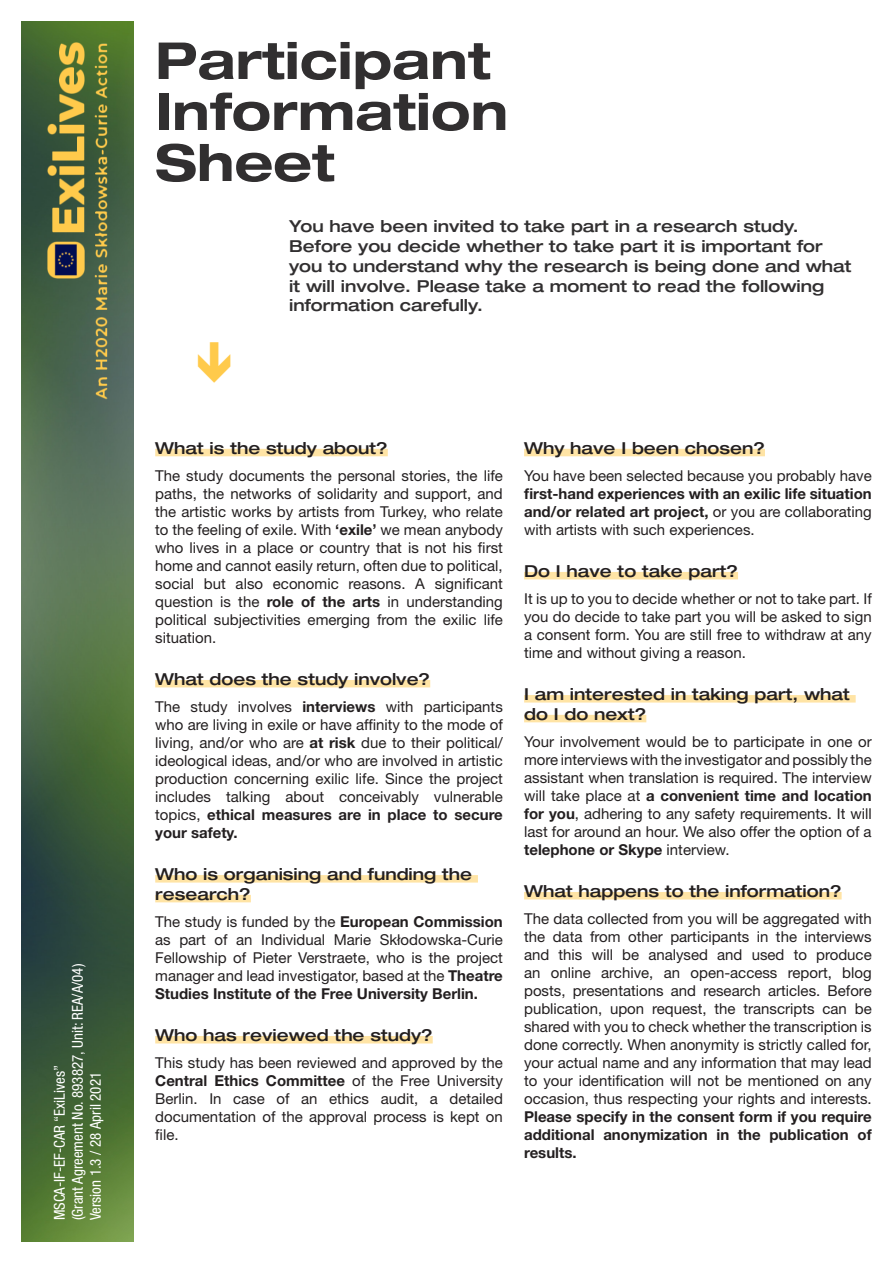
<style>
.page{position:relative;width:893px;height:1263px;background:#fff}
.page>*{position:absolute;margin:0;border:0;box-sizing:border-box;transform-origin:0 0}
.t1{font:700 expanded 51px/51px "Helvetica Neue LT Std";color:#312f30}
.Intro_Style{font:500 expanded 16.5px/19.8px "Helvetica Neue LT Std";color:#312f30}
.Subbheading{font:500 expanded 16.5px/19.8px "Helvetica Neue LT Std";color:#231f20}
.Body_style{font:15px/18px "Helvetica Neue LT Std";color:#231f20;text-align:justify}
.t2{font:condensed 15px "Helvetica Neue LT Std";color:#fff}
.s1{font-weight:700}
</style>
<div class="page">
<img style="left:21px;top:21px;width:113px;height:1221px">
<img style="left:91px;top:43px;width:17px;height:357px">
<img style="left:47px;top:43px;width:44px;height:304px">
<div style="left:155px;top:449px;width:233px;height:7px;background:#ffe4a5"></div>
<div style="left:155px;top:680px;width:275px;height:7px;background:#ffe4a5"></div>
<div style="left:155px;top:875px;width:323px;height:7px;background:#ffe4a5"></div>
<div style="left:155px;top:895px;width:96px;height:7px;background:#ffe4a5"></div>
<div style="left:155px;top:1036px;width:278px;height:7px;background:#ffe4a5"></div>
<div style="left:524px;top:449px;width:241px;height:7px;background:#ffe4a5"></div>
<div style="left:524px;top:572px;width:214px;height:7px;background:#ffe4a5"></div>
<div style="left:524px;top:695px;width:332px;height:7px;background:#ffe4a5"></div>
<div style="left:524px;top:715px;width:122px;height:7px;background:#ffe4a5"></div>
<div style="left:524px;top:892px;width:318px;height:7px;background:#ffe4a5"></div>
<p class="t2" style="left:69px;top:1220px;width:258px;rotate:-90deg">(Grant Agreement No. 893827, Unit: REA/A/04)</p>
<p class="t2" style="left:51px;top:1220px;width:157px;rotate:-90deg">MSCA-IF-EF-CAR “ExiLives”</p>
<p class="t2" style="left:87px;top:1220px;width:150px;rotate:-90deg">Version 1.3 / 28 April 2021</p>
<p class="t1" style="left:155px;top:34px;width:355px">Participant<br>Information<br>Sheet</p>
<p class="Intro_Style" style="left:289px;top:216px;width:564px">You have been invited to take part in a research study.<br>Before you decide whether to take part it is important for you to understand why the research is being done and what it will involve. Please take a moment to read the following information carefully.</p>
<p class="Subbheading" style="left:155px;top:438px;width:234px">What is the study about?</p>
<p class="Body_style" style="left:155px;top:466px;width:349px">The study documents the personal stories, the life paths, the networks of solidarity and support, and the artistic works by artists from Turkey, who relate to the feeling of exile. With <span class="s1">‘exile’</span> we mean anybody who lives in a place or country that is not his first home and cannot easily return, often due to political, social but also economic reasons. A significant question is the <span class="s1">role of the arts</span> in understanding political subjectivities emerging from the exilic life situation.</p>
<p class="Subbheading" style="left:155px;top:669px;width:276px">What does the study involve?</p>
<p class="Body_style" style="left:155px;top:697px;width:349px">The study involves <span class="s1">interviews</span> with participants who are living in exile or have affinity to the mode of living, and/or who are <span class="s1">at risk</span> due to their political/ ideological ideas, and/or who are involved in artistic production concerning exilic life. Since the project includes talking about conceivably vulnerable topics, <span class="s1">ethical measures are in place to secure your safety.</span></p>
<p class="Subbheading" style="left:155px;top:864px;width:318px">Who is organising and funding the research?</p>
<p class="Body_style" style="left:155px;top:912px;width:349px">The study is funded by the <span class="s1">European Commission </span>as part of an Individual Marie Skłodowska-Curie Fellowship of Pieter Verstraete, who is the project manager and lead investigator, based at the <span class="s1">Theatre Studies Institute of the Free University Berlin.</span></p>
<p class="Subbheading" style="left:155px;top:1025px;width:279px">Who has reviewed the study?</p>
<p class="Body_style" style="left:155px;top:1053px;width:349px">This study has been reviewed and approved by the <span class="s1">Central Ethics Committee</span> of the Free University Berlin. In case of an ethics audit, a detailed documentation of the approval process is kept on file.</p>
<p class="Subbheading" style="left:524px;top:438px;width:242px">Why have I been chosen?</p>
<p class="Body_style" style="left:524px;top:466px;width:349px">You have been selected because you probably have <span class="s1">first-hand experiences with an exilic life situation and/or related art project,</span> or you are collaborating with artists with such experiences.</p>
<p class="Subbheading" style="left:524px;top:561px;width:215px">Do I have to take part?</p>
<p class="Body_style" style="left:524px;top:589px;width:349px">It is up to you to decide whether or not to take part. If you do decide to take part you will be asked to sign a consent form. You are still free to withdraw at any time and without giving a reason.</p>
<p class="Subbheading" style="left:524px;top:684px;width:327px">I am interested in taking part, what do I do next?</p>
<p class="Body_style" style="left:524px;top:732px;width:349px">Your involvement would be to participate in one or more interviews with the investigator and possibly the assistant when translation is required. The interview will take place at <span class="s1">a convenient time and location for you</span>, adhering to any safety requirements. It will last for around an hour. We also offer the option of a <span class="s1">telephone or Skype</span> interview.</p>
<p class="Subbheading" style="left:524px;top:881px;width:319px">What happens to the information?</p>
<p class="Body_style" style="left:524px;top:909px;width:349px">The data collected from you will be aggregated with the data from other participants in the interviews and this will be analysed and used to produce an online archive, an open-access report, blog posts, presentations and research articles. Before publication, upon request, the transcripts can be shared with you to check whether the transcription is done correctly. When anonymity is strictly called for, your actual name and any information that may lead to your identification will not be mentioned on any occasion, thus respecting your rights and interests.<br><span class="s1">Please specify in the consent form if you require additional anonymization in the publication of results.</span></p>
</div>
